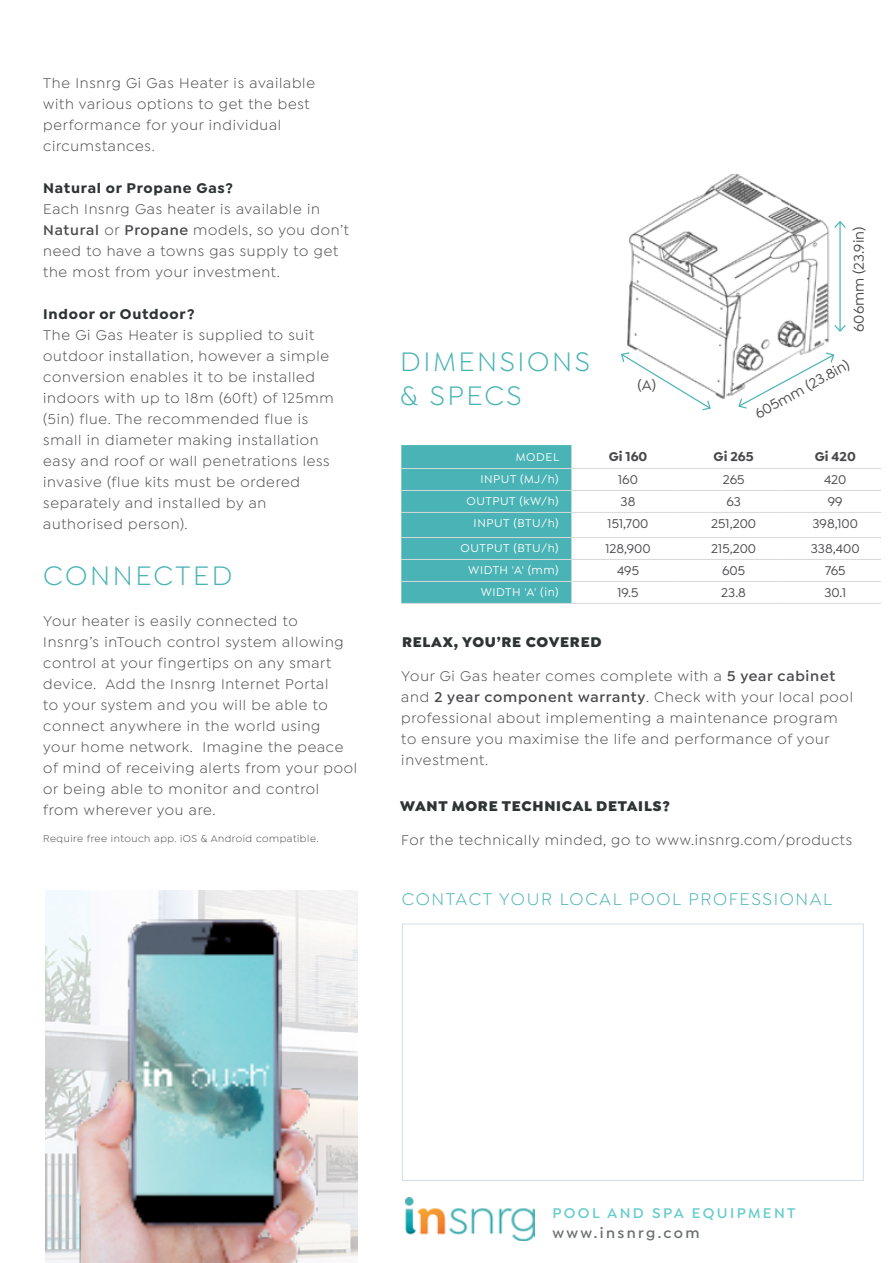
<style>
.page{position:relative;width:893px;height:1263px;background:#fff}
.page>*{position:absolute;margin:0;border:0;box-sizing:border-box;transform-origin:0 0}
.t1{font:28.5px/34.2px "Isidora Sans";letter-spacing:.09em;color:#49b3b5}
.t2{font:18px "Isidora Sans";letter-spacing:.09em;color:#49b3b5}
.t3{font:15px/21px "Isidora Sans";letter-spacing:.05em;color:#4a4a4d}
.t4{font:900 15px "Isidora Sans";letter-spacing:.05em;color:#2e3333}
.t5{font:700 15px "Isidora Sans";letter-spacing:.05em;color:#2e3333}
.t6{font:500 15px "Isidora Sans";color:#4a4a4d}
.t7{font:600 15px "Isidora Sans";letter-spacing:.16em;color:#6cc}
.t8{font:600 15px "Isidora Sans";letter-spacing:.16em;color:#6d7070}
.t9{font:500 13.5px "Isidora Sans";color:#4a4a4d}
.t10{font:700 13.5px "Isidora Sans";color:#4a4a4d}
.t11{font:500 12px "Isidora Sans";letter-spacing:.05em;color:#fff}
.t12{font:10.5px "Isidora Sans";letter-spacing:.05em;color:#4a4a4d}
.s1{font-weight:600}
</style>
<div class="page">
<img style="left:406px;top:1197px;width:129px;height:44px">
<div style="left:401px;top:445px;width:170px;height:158px;background:#49b3b5"></div>
<hr style="left:401px;top:468px;width:170px;height:1px;background:#d7d9da">
<hr style="left:571px;top:468px;width:107px;height:1px;background:#d7d9da">
<hr style="left:678px;top:468px;width:105px;height:1px;background:#d7d9da">
<hr style="left:783px;top:468px;width:98px;height:1px;background:#d7d9da">
<hr style="left:401px;top:490px;width:170px;height:1px;background:#d7d9da">
<hr style="left:571px;top:490px;width:107px;height:1px;background:#d7d9da">
<hr style="left:678px;top:490px;width:105px;height:1px;background:#d7d9da">
<hr style="left:783px;top:490px;width:98px;height:1px;background:#d7d9da">
<hr style="left:401px;top:512px;width:170px;height:1px;background:#d7d9da">
<hr style="left:571px;top:512px;width:107px;height:1px;background:#d7d9da">
<hr style="left:678px;top:512px;width:105px;height:1px;background:#d7d9da">
<hr style="left:783px;top:512px;width:98px;height:1px;background:#d7d9da">
<hr style="left:401px;top:537px;width:170px;height:1px;background:#d7d9da">
<hr style="left:571px;top:537px;width:107px;height:1px;background:#d7d9da">
<hr style="left:678px;top:537px;width:105px;height:1px;background:#d7d9da">
<hr style="left:783px;top:537px;width:98px;height:1px;background:#d7d9da">
<hr style="left:401px;top:559px;width:170px;height:1px;background:#d7d9da">
<hr style="left:571px;top:559px;width:107px;height:1px;background:#d7d9da">
<hr style="left:678px;top:559px;width:105px;height:1px;background:#d7d9da">
<hr style="left:783px;top:559px;width:98px;height:1px;background:#d7d9da">
<hr style="left:401px;top:581px;width:170px;height:1px;background:#d7d9da">
<hr style="left:571px;top:581px;width:107px;height:1px;background:#d7d9da">
<hr style="left:678px;top:581px;width:105px;height:1px;background:#d7d9da">
<hr style="left:783px;top:581px;width:98px;height:1px;background:#d7d9da">
<hr style="left:401px;top:603px;width:170px;height:1px;background:#d7d9da">
<hr style="left:571px;top:603px;width:107px;height:1px;background:#d7d9da">
<hr style="left:678px;top:603px;width:105px;height:1px;background:#d7d9da">
<hr style="left:783px;top:603px;width:98px;height:1px;background:#d7d9da">
<svg style="left:402px;top:923px;width:462px;height:258px"></svg>
<img style="left:627px;top:174px;width:203px;height:225px">
<svg style="left:737px;top:352px;width:98px;height:57px"></svg>
<svg style="left:621px;top:351px;width:91px;height:60px"></svg>
<hr style="left:839px;top:222px;width:2px;height:109px;background:#49b3b5">
<svg style="left:834px;top:221px;width:12px;height:8px"></svg>
<svg style="left:834px;top:324px;width:12px;height:8px"></svg>
<img style="left:45px;top:891px;width:312px;height:372px">
<img style="left:66px;top:916px;width:255px;height:347px">
<p class="t3" style="left:43px;top:72px;width:273px">The Insnrg Gi Gas Heater is available with various options to get the best performance for your individual circumstances.</p>
<p class="t5" style="left:43px;top:178px;width:191px">Natural or Propane Gas?</p>
<p class="t3" style="left:43px;top:198px;width:307px">Each Insnrg Gas heater is available in <span class="s1">Natural</span> or <span class="s1">Propane</span> models, so you don’t need to have a towns gas supply to get the most from your investment.</p>
<p class="t5" style="left:43px;top:304px;width:153px">Indoor or Outdoor?</p>
<p class="t3" style="left:43px;top:324px;width:292px">The Gi Gas Heater is supplied to suit outdoor installation, however a simple conversion enables it to be installed indoors with up to 18m (60ft) of 125mm (5in) flue. The recommended flue is small in diameter making installation easy and roof or wall penetrations less invasive (flue kits must be ordered separately and installed by an authorised person).</p>
<h1 class="t1" style="left:43px;top:558px;width:191px">CONNECTED</h1>
<p class="t3" style="left:43px;top:610px;width:315px">Your heater is easily connected to Insnrg’s inTouch control system allowing control at your fingertips on any smart device. Add the Insnrg Internet Portal<br>to your system and you will be able to connect anywhere in the world using<br>your home network. Imagine the peace of mind of receiving alerts from your pool or being able to monitor and control from wherever you are.</p>
<p class="t12" style="left:43px;top:832px;width:277px">Require free intouch app. iOS &amp; Android compatible.</p>
<h1 class="t1" style="left:400px;top:344px;width:191px">DIMENSIONS &amp; SPECS</h1>
<p class="t6" style="left:638px;top:377px;width:20px">(A)</p>
<p class="t6" style="left:850px;top:332px;width:106px;rotate:-90deg">606mm (23.9in)</p>
<p class="t6" style="left:752px;top:407px;width:107px;rotate:-29deg">605mm (23.8in)</p>
<p class="t11" style="left:516px;top:450px;width:45px">MODEL</p>
<p class="t10" style="left:609px;top:448px;width:40px">Gi 160</p>
<p class="t10" style="left:714px;top:448px;width:42px">Gi 265</p>
<p class="t10" style="left:815px;top:448px;width:43px">Gi 420</p>
<p class="t11" style="left:480px;top:472px;width:80px">INPUT (MJ/h)</p>
<p class="t9" style="left:618px;top:472px;width:21px">160</p>
<p class="t9" style="left:723px;top:472px;width:23px">265</p>
<p class="t9" style="left:824px;top:472px;width:24px">420</p>
<p class="t11" style="left:466px;top:494px;width:94px">OUTPUT (kW/h)</p>
<p class="t9" style="left:621px;top:494px;width:16px">38</p>
<p class="t9" style="left:726px;top:494px;width:16px">63</p>
<p class="t9" style="left:828px;top:494px;width:16px">99</p>
<p class="t11" style="left:474px;top:516px;width:87px">INPUT (BTU/h)</p>
<p class="t9" style="left:608px;top:516px;width:42px">151,700</p>
<p class="t9" style="left:711px;top:516px;width:46px">251,200</p>
<p class="t9" style="left:812px;top:516px;width:47px">398,100</p>
<p class="t11" style="left:460px;top:541px;width:100px">OUTPUT (BTU/h)</p>
<p class="t9" style="left:605px;top:541px;width:47px">128,900</p>
<p class="t9" style="left:711px;top:541px;width:46px">215,200</p>
<p class="t9" style="left:811px;top:541px;width:50px">338,400</p>
<p class="t11" style="left:468px;top:563px;width:92px">WIDTH 'A' (mm)</p>
<p class="t9" style="left:617px;top:563px;width:23px">495</p>
<p class="t9" style="left:722px;top:563px;width:24px">605</p>
<p class="t9" style="left:825px;top:563px;width:22px">765</p>
<p class="t11" style="left:481px;top:585px;width:79px">WIDTH 'A' (in)</p>
<p class="t9" style="left:617px;top:585px;width:23px">19.5</p>
<p class="t9" style="left:721px;top:585px;width:26px">23.8</p>
<p class="t9" style="left:824px;top:585px;width:23px">30.1</p>
<p class="t4" style="left:402px;top:632px;width:201px">RELAX, YOU’RE COVERED</p>
<p class="t3" style="left:401px;top:666px;width:453px">Your Gi Gas heater comes complete with a <span class="s1">5 year cabinet </span>and <span class="s1">2 year component warranty</span>. Check with your local pool professional about implementing a maintenance program to ensure you maximise the life and performance of your investment.</p>
<p class="t4" style="left:400px;top:797px;width:271px">WANT MORE TECHNICAL DETAILS?</p>
<p class="t3" style="left:401px;top:829px;width:452px">For the technically minded, go to www.insnrg.com/products</p>
<p class="t2" style="left:402px;top:889px;width:432px">CONTACT YOUR LOCAL POOL PROFESSIONAL</p>
<p class="t7" style="left:552px;top:1205px;width:245px">POOL AND SPA EQUIPMENT</p>
<p class="t8" style="left:552px;top:1224px;width:149px">www.insnrg.com</p>
</div>
